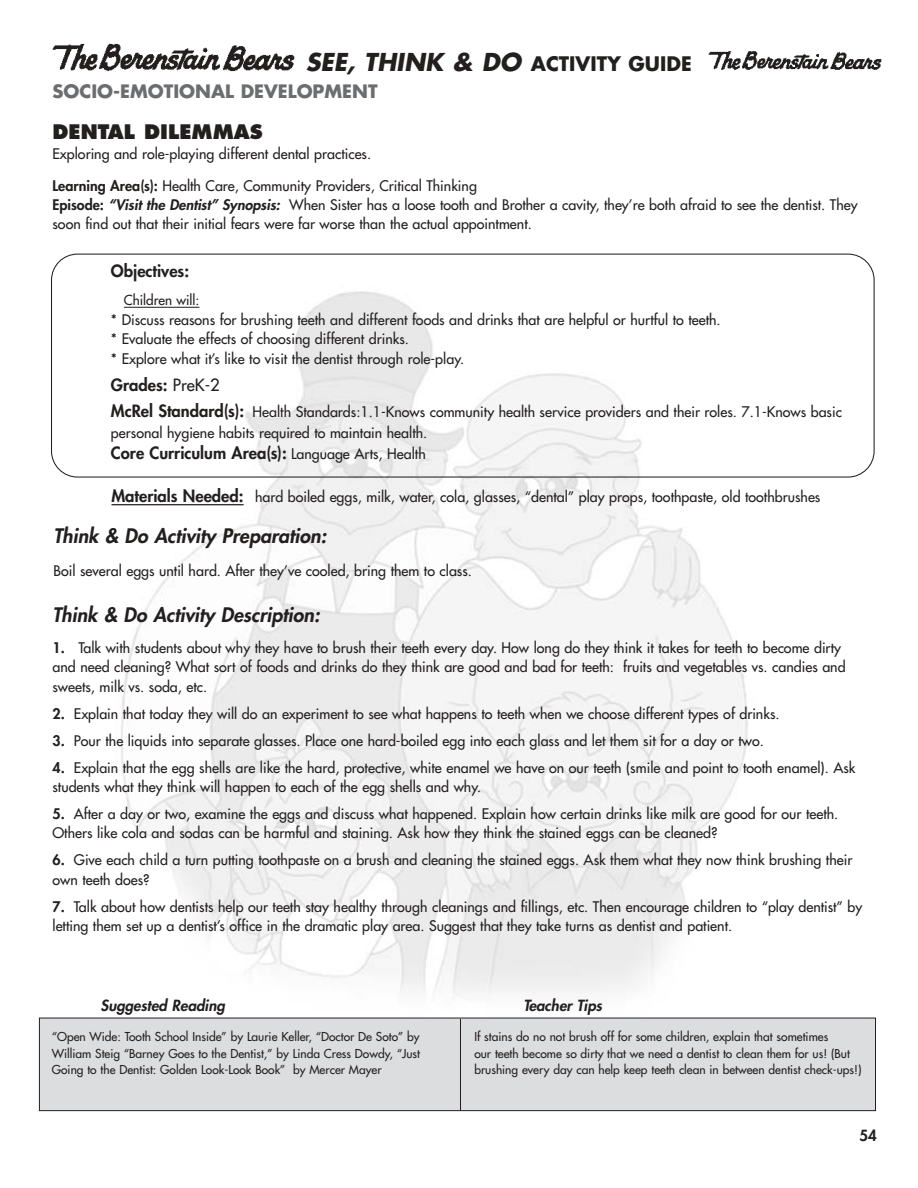
<style>
.page{position:relative;width:918px;height:1188px;background:#fff}
.page>*{position:absolute;margin:0;border:0;box-sizing:border-box;transform-origin:0 0}
.t1{font:italic 800 19.5px "Futura";color:#231f1f}
.t2{font:700 19.5px "Futura";color:#231f1f}
.t3{font:800 19.5px "Futura";color:#231f1f}
.t4{font:700 18px "Futura";color:#6c6d70}
.t5{font:800 16.5px "Futura";color:#231f1f}
.t6{font:italic 800 15px "Futura";color:#231f1f}
.t7{font:800 15px "Futura";color:#231f1f}
.t8{font:14.25px/19.4px "Futura";color:#231f1f}
.t9{font:13.5px "Futura";color:#231f1f}
.t10{font:12px/16.4px "Futura";color:#231f1f;text-align:justify}
.s1{font-style:italic;font-size:24px}
.s2{font-weight:800}
.s3{font-weight:800;font-style:italic}
.s4{font-weight:400}
.s5{font-weight:800;font-size:16.5px}
.s6{font-weight:400;font-size:14.25px}
</style>
<div class="page">
<img style="left:52px;top:43px;width:243px;height:29px">
<img style="left:708px;top:51px;width:173px;height:19px">
<img style="left:98px;top:253px;width:684px;height:765px">
<svg style="left:51px;top:254px;width:824px;height:224px"></svg>
<hr style="left:124px;top:307px;width:75px;height:1px;background:#231f1f">
<hr style="left:111px;top:504px;width:133px;height:1px;background:#231f1f">
<div style="left:39px;top:1018px;width:837px;height:93px;background:#dcdddf"></div>
<div style="left:39px;top:1018px;width:837px;height:93px;border:1px solid #231f1f"></div>
<hr style="left:460px;top:1019px;width:1px;height:91px;background:#231f1f">
<h1 class="t2" style="left:306px;top:54px;width:387px"><span class="s1">SEE, THINK &amp; DO</span> ACTIVITY GUIDE</h1>
<p class="t4" style="left:52px;top:83px;width:327px">SOCIO-EMOTIONAL DEVELOPMENT</p>
<h1 class="t3" style="left:53px;top:123px;width:212px">DENTAL DILEMMAS</h1>
<p class="t8" style="left:53px;top:145px;width:320px">Exploring and role-playing different dental practices.</p>
<p class="t8" style="left:53px;top:177px;width:807px"><span class="s2">Learning Area(s):</span> Health Care, Community Providers, Critical Thinking<br><span class="s2">Episode:</span> <span class="s3">“Visit the Dentist” Synopsis:</span> When Sister has a loose tooth and Brother a cavity, they’re both afraid to see the dentist. They soon find out that their initial fears were far worse than the actual appointment.</p>
<p class="t5" style="left:111px;top:263px;width:80px">Objectives:</p>
<p class="t9" style="left:124px;top:294px;width:77px">Children will:</p>
<p class="t8" style="left:111px;top:311px;width:611px">* Discuss reasons for brushing teeth and different foods and drinks that are helpful or hurtful to teeth. * Evaluate the effects of choosing different drinks.<br>* Explore what it’s like to visit the dentist through role-play.</p>
<p class="t5" style="left:111px;top:377px;width:110px">Grades: <span class="s4">PreK-2</span></p>
<p class="t8" style="left:111px;top:403px;width:732px;line-height:20.4px"><span class="s5">McRel Standard(s):</span> Health Standards:1.1-Knows community health service providers and their roles. 7.1-Knows basic personal hygiene habits required to maintain health.</p>
<p class="t5" style="left:111px;top:445px;width:316px">Core Curriculum Area(s): <span class="s6">Language Arts, Health</span></p>
<p class="t8" style="left:111px;top:488px;width:710px"><span class="s5">Materials Needed:</span> hard boiled eggs, milk, water, cola, glasses, “dental” play props, toothpaste, old toothbrushes</p>
<h1 class="t1" style="left:53px;top:526px;width:274px">Think &amp; Do Activity Preparation:</h1>
<p class="t8" style="left:53px;top:562px;width:420px">Boil several eggs until hard. After they’ve cooled, bring them to class.</p>
<h1 class="t1" style="left:53px;top:605px;width:269px">Think &amp; Do Activity Description:</h1>
<p class="t8" style="left:53px;top:639px;width:795px"><span class="s2">1.</span> Talk with students about why they have to brush their teeth every day. How long do they think it takes for teeth to become dirty and need cleaning? What sort of foods and drinks do they think are good and bad for teeth: fruits and vegetables vs. candies and sweets, milk vs. soda, etc.</p>
<p class="t8" style="left:53px;top:705px;width:729px"><span class="s2">2.</span> Explain that today they will do an experiment to see what happens to teeth when we choose different types of drinks.</p>
<p class="t8" style="left:53px;top:732px;width:713px"><span class="s2">3.</span> Pour the liquids into separate glasses. Place one hard-boiled egg into each glass and let them sit for a day or two.</p>
<p class="t8" style="left:53px;top:759px;width:804px"><span class="s2">4.</span> Explain that the egg shells are like the hard, protective, white enamel we have on our teeth (smile and point to tooth enamel). Ask students what they think will happen to each of the egg shells and why.</p>
<p class="t8" style="left:53px;top:805px;width:787px"><span class="s2">5.</span> After a day or two, examine the eggs and discuss what happened. Explain how certain drinks like milk are good for our teeth.<br>Others like cola and sodas can be harmful and staining. Ask how they think the stained eggs can be cleaned?</p>
<p class="t8" style="left:53px;top:851px;width:801px"><span class="s2">6.</span> Give each child a turn putting toothpaste on a brush and cleaning the stained eggs. Ask them what they now think brushing their own teeth does?</p>
<p class="t8" style="left:53px;top:898px;width:811px"><span class="s2">7.</span> Talk about how dentists help our teeth stay healthy through cleanings and fillings, etc. Then encourage children to “play dentist” by letting them set up a dentist’s office in the dramatic play area. Suggest that they take turns as dentist and patient.</p>
<p class="t6" style="left:100px;top:999px;width:126px">Suggested Reading</p>
<p class="t6" style="left:523px;top:999px;width:80px">Teacher Tips</p>
<p class="t10" style="left:52px;top:1030px;width:370px">“Open Wide: Tooth School Inside” by Laurie Keller, “Doctor De Soto” by William Steig “Barney Goes to the Dentist,” by Linda Cress Dowdy, “Just Going to the Dentist: Golden Look-Look Book” by Mercer Mayer</p>
<p class="t10" style="left:474px;top:1030px;width:389px;text-align:left">If stains do no not brush off for some children, explain that sometimes<br>our teeth become so dirty that we need a dentist to clean them for us! (But brushing every day can help keep teeth clean in between dentist check-ups!)</p>
<p class="t7" style="left:859px;top:1129px;width:19px">54</p>
</div>
